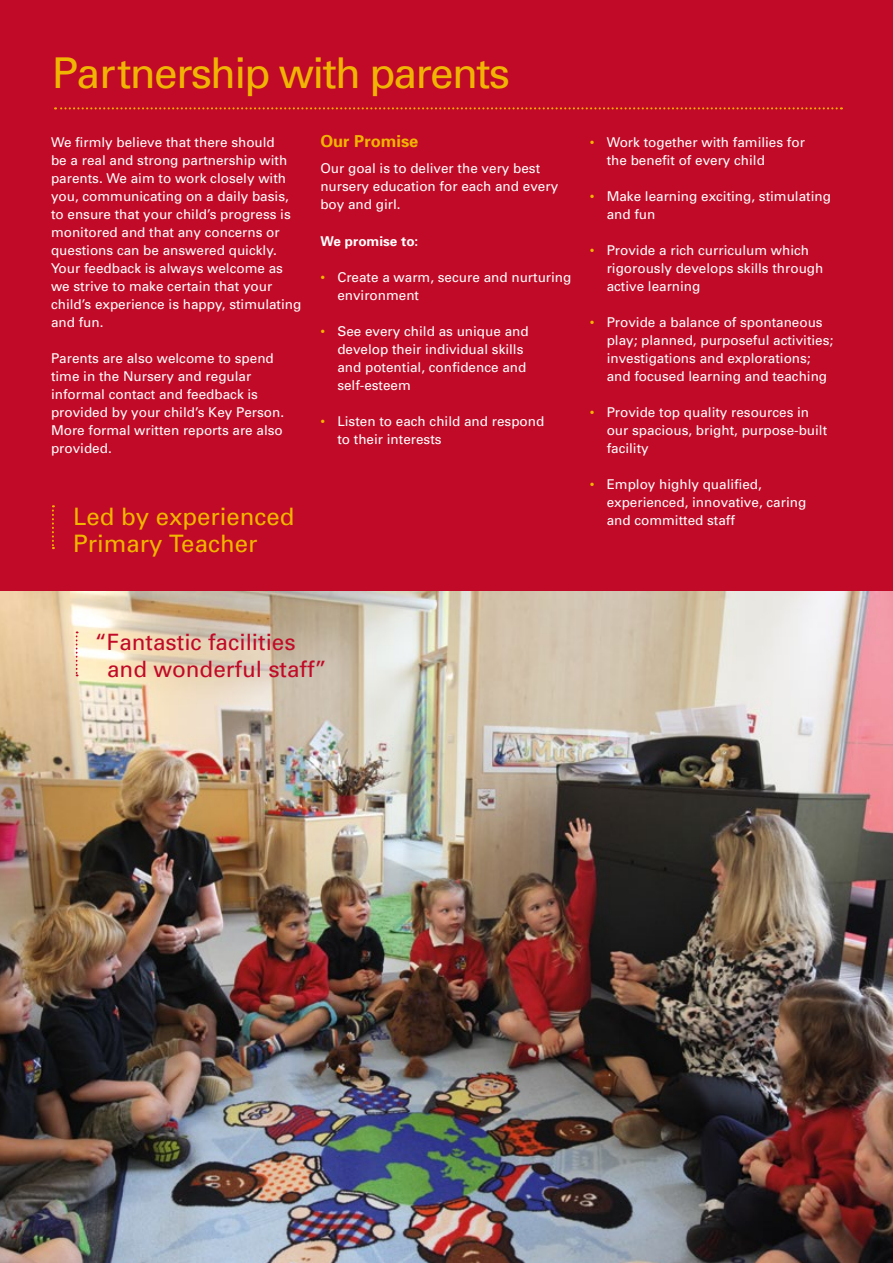
<style>
.page{position:relative;width:893px;height:1263px;background:#c10a27}
.page>*{position:absolute;margin:0;border:0;box-sizing:border-box;transform-origin:0 0}
.t1{font:42.45px "Univers";letter-spacing:-.04em;color:#f0b503}
.t2{font:24px "Univers";color:#f0b600}
.t3{font:22.5px/27px "Univers";color:#c10a27}
.t4{font:700 16.5px "Univers";color:#f0b503}
.t5{font:13.5px/18px "Univers";color:#fff}
.t6{font:700 13.5px "Univers";color:#fff}
.s1{color:#f0b600}
</style>
<div class="page">
<img style="left:0;top:591px;width:893px;height:672px">
<svg style="left:55px;top:107px;width:787px;height:2px"></svg>
<svg style="left:52px;top:505px;width:2px;height:44px"></svg>
<svg style="left:76px;top:631px;width:2px;height:45px"></svg>
<h1 class="t1" style="left:52px;top:47px;width:459px">Partnership with parents</h1>
<p class="t4" style="left:320px;top:131px;width:100px">Our Promise</p>
<p class="t5" style="left:320px;top:159px;width:239px">Our goal is to deliver the very best nursery education for each and every boy and girl.</p>
<p class="t6" style="left:320px;top:232px;width:100px">We promise to:</p>
<p class="t5" style="left:337px;top:267px;width:236px;text-indent:-17px"><span class="s1">•</span> Create a warm, secure and nurturing environment</p>
<p class="t5" style="left:337px;top:321px;width:193px;text-indent:-17px"><span class="s1">•</span> See every child as unique and develop their individual skills and potential, confidence and self-esteem</p>
<p class="t5" style="left:337px;top:411px;width:209px;text-indent:-17px"><span class="s1">•</span> Listen to each child and respond to their interests</p>
<p class="t5" style="left:607px;top:133px;width:200px;text-indent:-17px"><span class="s1">•</span> Work together with families for the benefit of every child</p>
<p class="t5" style="left:607px;top:187px;width:226px;text-indent:-17px"><span class="s1">•</span> Make learning exciting, stimulating and fun</p>
<p class="t5" style="left:607px;top:241px;width:218px;text-indent:-17px"><span class="s1">•</span> Provide a rich curriculum which rigorously develops skills through active learning</p>
<p class="t5" style="left:607px;top:313px;width:228px;text-indent:-17px"><span class="s1">•</span> Provide a balance of spontaneous play; planned, purposeful activities; investigations and explorations; and focused learning and teaching</p>
<p class="t5" style="left:607px;top:403px;width:222px;text-indent:-17px"><span class="s1">•</span> Provide top quality resources in our spacious, bright, purpose-built facility</p>
<p class="t5" style="left:607px;top:475px;width:201px;text-indent:-17px"><span class="s1">•</span> Employ highly qualified, experienced, innovative, caring</p>
<p class="t5" style="left:51px;top:133px;width:252px">We firmly believe that there should<br>be a real and strong partnership with parents. We aim to work closely with you, communicating on a daily basis, to ensure that your child’s progress is monitored and that any concerns or questions can be answered quickly.<br>Your feedback is always welcome as we strive to make certain that your child’s experience is happy, stimulating and fun.</p>
<p class="t5" style="left:51px;top:349px;width:235px">Parents are also welcome to spend time in the Nursery and regular informal contact and feedback is provided by your child’s Key Person.<br>More formal written reports are also provided.</p>
<h2 class="t2" style="left:73px;top:501px;width:223px">Led by experienced</h2>
<p class="t5" style="left:607px;top:511px;width:130px">and committed staff</p>
<h2 class="t2" style="left:73px;top:528px;width:186px">Primary Teacher</h2>
<h3 class="t3" style="left:107px;top:628px;width:222px;text-indent:-13px">“Fantastic facilities and wonderful staff”</h3>
</div>
